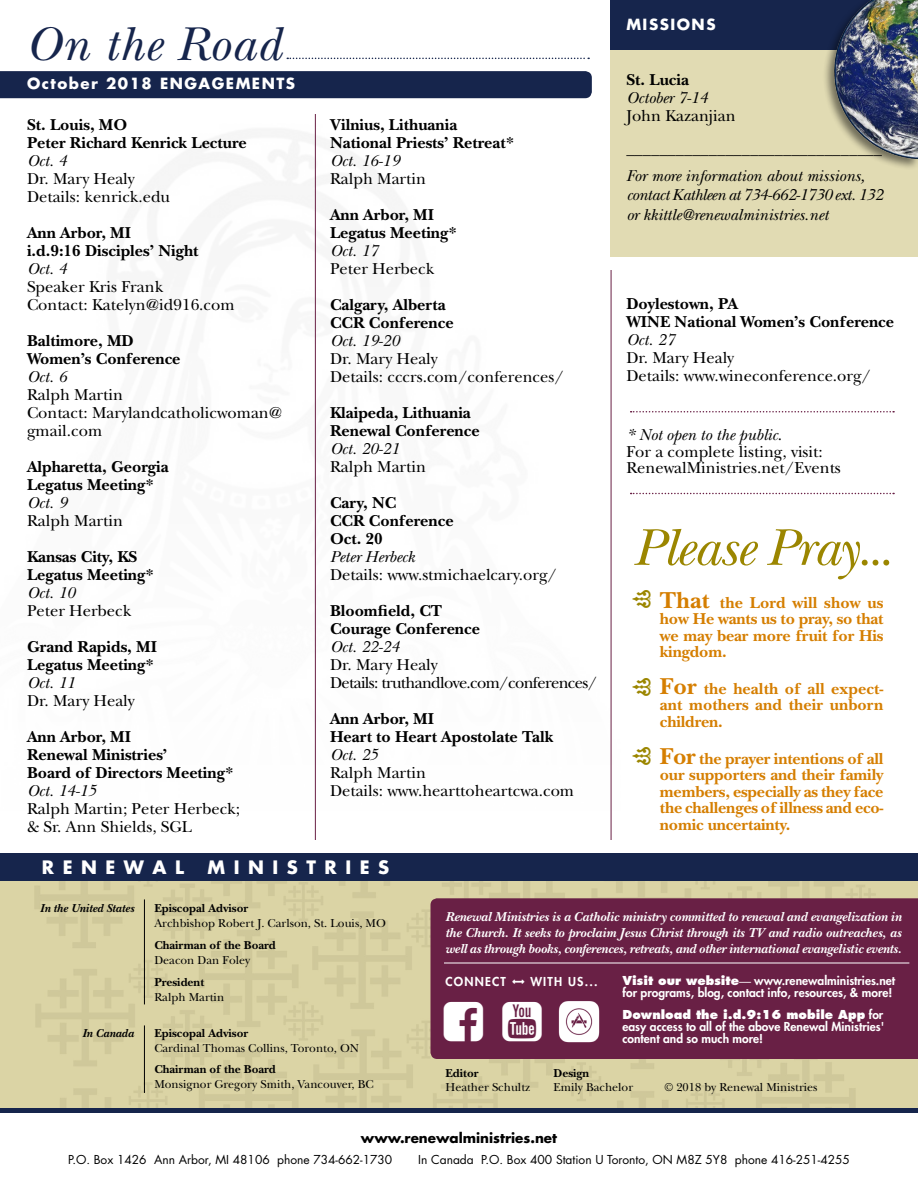
<style>
.page{position:relative;width:918px;height:1188px;background:#fff}
.page>*{position:absolute;margin:0;border:0;box-sizing:border-box;transform-origin:0 0}
.t1{font:italic 54px "New Baskerville";letter-spacing:-.02em;color:#9b8600}
.t2{font:italic 49.5px "New Baskerville";letter-spacing:.02em;color:#16254c}
.t3{font:700 18px "Futura";letter-spacing:.475em;color:#fff}
.t4{font:700 16.5px/18px "New Baskerville";color:#000}
.t5{font:16.5px/18px "New Baskerville";color:#000}
.t6{font:700 16.5px/16.5px "New Baskerville";letter-spacing:-.01em;color:#d57e00;text-align:justify}
.t7{font:italic 16.5px/26.5px "New Baskerville";color:#000}
.t8{font:italic 16.5px/19.8px "New Baskerville";letter-spacing:-.02em;color:#000}
.t9{font:16.5px/18px "New Baskerville";letter-spacing:-.04em;color:#000}
.t10{font:700 15px "Futura";letter-spacing:.1em;color:#fff}
.t11{font:italic 700 13.5px/16.2px "New Baskerville";color:#fff;text-align:justify}
.t12{font:700 13.5px "Futura";color:#000}
.t13{font:800 12px/12px "Futura";color:#fff}
.t14{font:12px "New Baskerville";color:#000}
.t15{font:12px "Futura";color:#000}
.t16{font:700 12px "New Baskerville";color:#000}
.t17{font:italic 700 12px "New Baskerville";color:#000}
.t18{font:800 12px "Futura";letter-spacing:.1em;color:#fff}
.s1{font-style:italic}
.s2{font-size:24px}
.s3{font-style:inherit}
.s4{font-family:"New Baskerville";font-weight:400}
</style>
<div class="page">
<img style="left:0;top:881px;width:918px;height:227px">
<div style="left:0;top:71px;width:592px;height:27px;background:#16254c"></div>
<svg style="left:287px;top:58px;width:302px;height:1px"></svg>
<hr style="left:144px;top:899px;width:1px;height:105px;background:#000">
<hr style="left:144px;top:1025px;width:1px;height:68px;background:#000">
<div style="left:430px;top:898px;width:488px;height:161px;background:#692045"></div>
<div style="left:0;top:1108px;width:918px;height:5px;background:#16254c"></div>
<hr style="left:444px;top:963px;width:465px;height:1px;background:#fff">
<hr style="left:315px;top:114px;width:1px;height:726px;background:#692045">
<div style="left:611px;top:0;width:307px;height:256px;background:#e1dbb3"></div>
<div style="left:611px;top:0;width:307px;height:50px;background:#16254c"></div>
<img style="left:825px;top:0;width:93px;height:168px">
<div style="left:0;top:854px;width:918px;height:27px;background:#16254c"></div>
<img style="left:556px;top:999px;width:46px;height:45px">
<svg style="left:631px;top:493px;width:263px;height:1px"></svg>
<hr style="left:611px;top:270px;width:1px;height:570px;background:#692045">
<svg style="left:631px;top:411px;width:263px;height:1px"></svg>
<svg style="left:513px;top:979px;width:12px;height:4px"></svg>
<div style="left:444px;top:1002px;width:39px;height:40px;background:#692045"></div>
<div style="left:503px;top:1002px;width:39px;height:40px;background:#692045"></div>
<h2 class="t2" style="left:26px;top:15px;width:257px">On the Road</h2>
<p class="t10" style="left:27px;top:74px;width:270px">October 2018 ENGAGEMENTS</p>
<p class="t4" style="left:27px;top:116px;width:221px">St. Louis, MO<br>Peter Richard Kenrick Lecture</p>
<p class="t7" style="left:27px;top:148px;width:41px">Oct. 4</p>
<p class="t5" style="left:27px;top:170px;width:145px">Dr. Mary Healy<br>Details: kenrick.edu</p>
<p class="t4" style="left:27px;top:224px;width:173px">Ann Arbor, MI<br>i.d.9:16 Disciples’ Night</p>
<p class="t7" style="left:27px;top:256px;width:41px">Oct. 4</p>
<p class="t5" style="left:27px;top:278px;width:209px">Speaker Kris Frank<br>Contact: Katelyn@id916.com</p>
<p class="t4" style="left:27px;top:332px;width:155px">Baltimore, MD<br>Women’s Conference</p>
<p class="t7" style="left:27px;top:364px;width:41px">Oct. 6</p>
<p class="t5" style="left:27px;top:386px;width:257px">Ralph Martin<br>Contact: Marylandcatholicwoman@ gmail.com</p>
<p class="t4" style="left:27px;top:458px;width:143px">Alpharetta, Georgia<br>Legatus Meeting*</p>
<p class="t7" style="left:27px;top:490px;width:41px">Oct. 9</p>
<p class="t5" style="left:27px;top:512px;width:98px">Ralph Martin</p>
<p class="t4" style="left:27px;top:548px;width:129px">Kansas City, KS<br>Legatus Meeting*</p>
<p class="t7" style="left:27px;top:580px;width:50px">Oct. 10</p>
<p class="t5" style="left:27px;top:602px;width:106px">Peter Herbeck</p>
<p class="t4" style="left:27px;top:638px;width:132px">Grand Rapids, MI<br>Legatus Meeting*</p>
<p class="t7" style="left:27px;top:670px;width:50px">Oct. 11</p>
<p class="t5" style="left:27px;top:692px;width:109px">Dr. Mary Healy</p>
<p class="t4" style="left:27px;top:728px;width:208px">Ann Arbor, MI<br>Renewal Ministries’<br>Board of Directors Meeting*</p>
<p class="t7" style="left:27px;top:778px;width:71px">Oct. 14-15</p>
<p class="t5" style="left:27px;top:800px;width:215px">Ralph Martin; Peter Herbeck; &amp; Sr. Ann Shields, SGL</p>
<p class="t4" style="left:330px;top:116px;width:186px">Vilnius, Lithuania<br>National Priests’ Retreat*</p>
<p class="t7" style="left:330px;top:148px;width:71px">Oct. 16-19</p>
<p class="t5" style="left:330px;top:170px;width:98px">Ralph Martin</p>
<p class="t4" style="left:330px;top:206px;width:129px">Ann Arbor, MI<br>Legatus Meeting*</p>
<p class="t7" style="left:330px;top:238px;width:50px">Oct. 17</p>
<p class="t5" style="left:330px;top:260px;width:106px">Peter Herbeck</p>
<p class="t4" style="left:330px;top:296px;width:125px">Calgary, Alberta<br>CCR Conference</p>
<p class="t7" style="left:330px;top:328px;width:71px">Oct. 19-20</p>
<p class="t5" style="left:330px;top:350px;width:235px">Dr. Mary Healy<br>Details: cccrs.com/conferences/</p>
<p class="t4" style="left:330px;top:404px;width:151px">Klaipeda, Lithuania<br>Renewal Conference</p>
<p class="t7" style="left:330px;top:436px;width:71px">Oct. 20-21</p>
<p class="t5" style="left:330px;top:458px;width:98px">Ralph Martin</p>
<p class="t4" style="left:330px;top:494px;width:125px">Cary, NC<br>CCR Conference<br>Oct. 20</p>
<p class="t7" style="left:330px;top:544px;width:86px">Peter Herbeck</p>
<p class="t5" style="left:330px;top:566px;width:229px">Details: www.stmichaelcary.org/</p>
<p class="t4" style="left:330px;top:602px;width:152px">Bloomfield, CT<br>Courage Conference</p>
<p class="t7" style="left:330px;top:634px;width:71px">Oct. 22-24</p>
<p class="t9" style="left:330px;top:656px;width:269px">Dr. Mary Healy<br>Details: truthandlove.com/conferences/</p>
<p class="t4" style="left:330px;top:710px;width:225px">Ann Arbor, MI<br>Heart to Heart Apostolate Talk</p>
<p class="t7" style="left:330px;top:742px;width:50px">Oct. 25</p>
<p class="t5" style="left:330px;top:764px;width:246px">Ralph Martin<br>Details: www.hearttoheartcwa.com</p>
<p class="t3" style="left:42px;top:855px;width:144px">RENEWAL</p>
<p class="t3" style="left:207px;top:855px;width:183px">MINISTRIES</p>
<p class="t10" style="left:626px;top:15px;width:91px">MISSIONS</p>
<p class="t4" style="left:626px;top:71px;width:64px">St. Lucia</p>
<p class="t7" style="left:626px;top:85px;width:83px">October 7-14</p>
<p class="t5" style="left:626px;top:107px;width:111px">John Kazanjian</p>
<p class="t7" style="left:626px;top:136px;width:257px">_______________________________<br>For more information about missions,</p>
<p class="t8" style="left:626px;top:185px;width:258px">contact Kathleen at 734-662-1730 ext. 132 or kkittle@renewalministries.net</p>
<p class="t4" style="left:626px;top:295px;width:269px">Doylestown, PA<br>WINE National Women’s Conference</p>
<p class="t7" style="left:626px;top:327px;width:50px">Oct. 27</p>
<p class="t5" style="left:626px;top:349px;width:246px">Dr. Mary Healy<br>Details: www.wineconference.org/</p>
<p class="t5" style="left:626px;top:427px;width:216px;line-height:16.5px"><span class="s1">* Not open to the public</span>.<br>For a complete listing, visit:<br>RenewalMinistries.net/Events</p>
<h1 class="t1" style="left:633px;top:516px;width:261px">Please Pray...</h1>
<p class="t6" style="left:660px;top:594px;width:225px"><span class="s2">That</span> the Lord will show us how He wants us to pray, so that we may bear more fruit for His kingdom.</p>
<p class="t6" style="left:660px;top:680px;width:225px"><span class="s2">For</span> the health of all expect&shy;ant mothers and their unborn children.</p>
<p class="t6" style="left:660px;top:750px;width:225px"><span class="s2">For</span> the prayer intentions of all our supporters and their family members, especially as they face the challenges of illness and eco&shy;nomic uncertainty.</p>
<p class="t17" style="left:40px;top:901px;width:95px">In the United States</p>
<p class="t16" style="left:154px;top:901px;width:95px">Episcopal Advisor</p>
<p class="t14" style="left:154px;top:916px;width:233px">Archbishop Robert J. Carlson, St. Louis, MO</p>
<p class="t16" style="left:154px;top:938px;width:123px">Chairman of the Board</p>
<p class="t14" style="left:154px;top:953px;width:97px">Deacon Dan Foley</p>
<p class="t16" style="left:154px;top:975px;width:51px">President</p>
<p class="t14" style="left:154px;top:990px;width:71px">Ralph Martin</p>
<p class="t16" style="left:154px;top:1026px;width:95px">Episcopal Advisor</p>
<p class="t14" style="left:154px;top:1041px;width:206px">Cardinal Thomas Collins, Toronto, ON</p>
<p class="t16" style="left:154px;top:1062px;width:123px">Chairman of the Board</p>
<p class="t14" style="left:154px;top:1077px;width:221px">Monsignor Gregory Smith, Vancouver, BC</p>
<p class="t17" style="left:83px;top:1026px;width:53px">In Canada</p>
<p class="t11" style="left:446px;top:908px;width:458px">Renewal Ministries is a Catholic ministry committed to renewal and evangelization in the Church. It seeks to proclaim Jesus Christ through its TV and radio outreaches, as well as through books, conferences, retreats, and other international evangelistic events.</p>
<p class="t18" style="left:446px;top:974px;width:62px">CONNECT</p>
<p class="t13" style="left:530px;top:975px;width:69px">WITH US...</p>
<p class="t13" style="left:622px;top:974px;width:274px"><span class="s3">Visit our website</span><span class="s4">—</span> www.renewalministries.net for programs, blog, contact info, resources, &amp; more!</p>
<p class="t13" style="left:622px;top:1008px;width:263px;text-align:justify"><span class="s3">Download the i.d.9:16 mobile App</span> for easy access to all of the above Renewal Ministries' content and so much more!</p>
<p class="t16" style="left:446px;top:1066px;width:35px">Editor</p>
<p class="t16" style="left:554px;top:1066px;width:37px">Design</p>
<p class="t14" style="left:446px;top:1080px;width:86px">Heather Schultz</p>
<p class="t14" style="left:554px;top:1080px;width:81px">Emily Bachelor</p>
<p class="t14" style="left:664px;top:1080px;width:155px">© 2018 by Renewal Ministries</p>
<p class="t12" style="left:361px;top:1129px;width:198px">www.renewalministries.net</p>
<p class="t15" style="left:68px;top:1152px;width:326px">P.O. Box 1426 Ann Arbor, MI 48106 phone 734-662-1730</p>
<p class="t15" style="left:418px;top:1152px;width:433px">In Canada P.O. Box 400 Station U Toronto, ON M8Z 5Y8 phone 416-251-4255</p>
</div>
